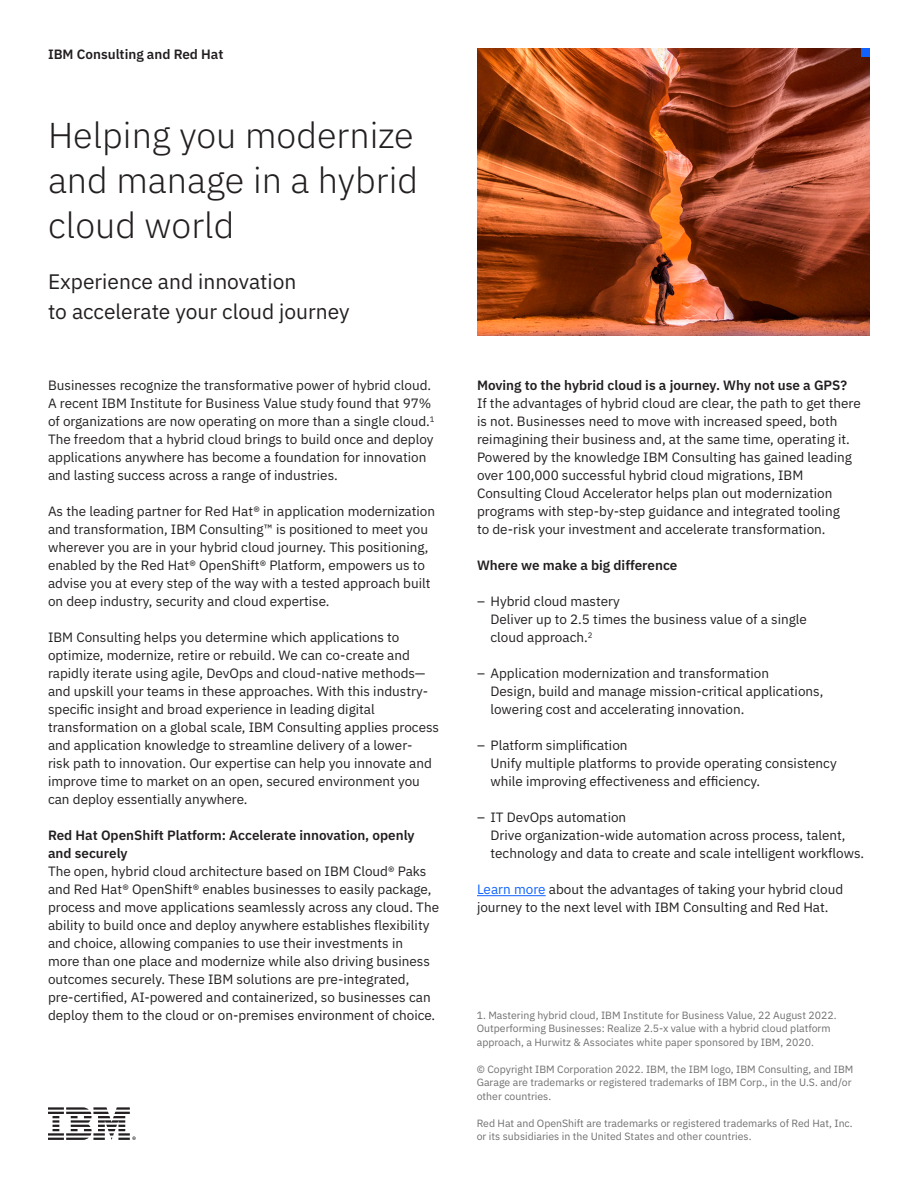
<style>
.page{position:relative;width:918px;height:1188px;background:#fff}
.page>*{position:absolute;margin:0;border:0;box-sizing:border-box;transform-origin:0 0}
.Title_24_30{font:300 36px/45px "IBM Plex Sans";color:#231f20}
.Subtitle{font:21px "IBM Plex Sans";color:#231f20}
.Body_text{font:13.5px/18px "IBM Plex Sans";color:#231f20}
.Subheading{font:600 13.5px/18px "IBM Plex Sans";color:#231f20}
.List_bulleted_1{font:13.5px "IBM Plex Sans";color:#231f20}
.Business_unit{font:600 13.5px "IBM Plex Sans";color:#231f20}
.Copyright{font:10.5px/13.5px "IBM Plex Sans";color:#6f6f6f}
.s1{color:#0f62fe}
</style>
<div class="page">
<svg style="left:48px;top:1107px;width:88px;height:33px"></svg>
<hr style="left:477px;top:895px;width:69px;height:1px;background:#0f62fe">
<img style="left:477px;top:48px;width:393px;height:288px">
<div style="left:861px;top:48px;width:9px;height:9px;background:#0f62fe"></div>
<p class="Business_unit" style="left:48px;top:43px;width:177px">IBM Consulting and Red Hat</p>
<h1 class="Title_24_30" style="left:48px;top:110px;width:372px">Helping you modernize and manage in a hybrid cloud world</h1>
<h2 class="Subtitle" style="left:48px;top:266px;width:250px">Experience and innovation</h2>
<h2 class="Subtitle" style="left:48px;top:296px;width:303px">to accelerate your cloud journey</h2>
<p class="Body_text" style="left:48px;top:375px;width:388px">Businesses recognize the transformative power of hybrid cloud.<br>A recent IBM Institute for Business Value study found that 97% of organizations are now operating on more than a single cloud.<sup>1<br></sup>The freedom that a hybrid cloud brings to build once and deploy applications anywhere has become a foundation for innovation and lasting success across a range of industries.</p>
<p class="Body_text" style="left:48px;top:501px;width:389px">As the leading partner for Red Hat® in application modernization and transformation, IBM Consulting™ is positioned to meet you wherever you are in your hybrid cloud journey. This positioning, enabled by the Red Hat® OpenShift® Platform, empowers us to advise you at every step of the way with a tested approach built on deep industry, security and cloud expertise.</p>
<p class="Body_text" style="left:48px;top:627px;width:364px">IBM Consulting helps you determine which applications to optimize, modernize, retire or rebuild. We can co-create and</p>
<p class="Body_text" style="left:48px;top:663px;width:393px">rapidly iterate using agile, DevOps and cloud-native methods— and upskill your teams in these approaches. With this industry&shy;specific insight and broad experience in leading digital transformation on a global scale, IBM Consulting applies process and application knowledge to streamline delivery of a lower-<br>risk path to innovation. Our expertise can help you innovate and improve time to market on an open, secured environment you can deploy essentially anywhere.</p>
<h4 class="Subheading" style="left:48px;top:825px;width:368px">Red Hat OpenShift Platform: Accelerate innovation, openly and securely</h4>
<p class="Body_text" style="left:48px;top:861px;width:380px">The open, hybrid cloud architecture based on IBM Cloud® Paks</p>
<p class="Body_text" style="left:48px;top:879px;width:385px">and Red Hat® OpenShift® enables businesses to easily package,</p>
<p class="Body_text" style="left:48px;top:897px;width:393px">process and move applications seamlessly across any cloud. The ability to build once and deploy anywhere establishes flexibility and choice, allowing companies to use their investments in<br>more than one place and modernize while also driving business outcomes securely. These IBM solutions are pre-integrated, pre-certified, AI-powered and containerized, so businesses can deploy them to the cloud or on-premises environment of choice.</p>
<h4 class="Subheading" style="left:477px;top:375px;width:372px">Moving to the hybrid cloud is a journey. Why not use a GPS?</h4>
<p class="Body_text" style="left:477px;top:393px;width:385px">If the advantages of hybrid cloud are clear, the path to get there is not. Businesses need to move with increased speed, both reimagining their business and, at the same time, operating it.</p>
<p class="Body_text" style="left:477px;top:447px;width:376px">Powered by the knowledge IBM Consulting has gained leading</p>
<p class="Body_text" style="left:477px;top:465px;width:364px">over 100,000 successful hybrid cloud migrations, IBM<br>Consulting Cloud Accelerator helps plan out modernization programs with step-by-step guidance and integrated tooling</p>
<p class="Body_text" style="left:477px;top:519px;width:350px">to de-risk your investment and accelerate transformation.</p>
<h4 class="Subheading" style="left:477px;top:555px;width:202px">Where we make a big difference</h4>
<p class="List_bulleted_1" style="left:477px;top:591px;width:145px">– Hybrid cloud mastery</p>
<p class="Body_text" style="left:490px;top:609px;width:318px">Deliver up to 2.5 times the business value of a single</p>
<p class="Body_text" style="left:490px;top:627px;width:104px">cloud approach.<sup>2</sup></p>
<p class="List_bulleted_1" style="left:477px;top:663px;width:294px">– Application modernization and transformation</p>
<p class="Body_text" style="left:490px;top:681px;width:334px">Design, build and manage mission-critical applications,</p>
<p class="Body_text" style="left:490px;top:699px;width:255px">lowering cost and accelerating innovation.</p>
<p class="List_bulleted_1" style="left:477px;top:735px;width:152px">– Platform simplification</p>
<p class="Body_text" style="left:490px;top:753px;width:348px">Unify multiple platforms to provide operating consistency</p>
<p class="Body_text" style="left:490px;top:771px;width:271px">while improving effectiveness and efficiency.</p>
<p class="List_bulleted_1" style="left:477px;top:807px;width:151px">– IT DevOps automation</p>
<p class="Body_text" style="left:490px;top:825px;width:357px">Drive organization-wide automation across process, talent,</p>
<p class="Body_text" style="left:490px;top:843px;width:375px">technology and data to create and scale intelligent workflows.</p>
<p class="Body_text" style="left:477px;top:879px;width:368px"><span class="s1">Learn more</span> about the advantages of taking your hybrid cloud journey to the next level with IBM Consulting and Red Hat.</p>
<p class="Copyright" style="left:477px;top:1007px;width:361px">1. Mastering hybrid cloud, IBM Institute for Business Value, 22 August 2022.<br>Outperforming Businesses: Realize 2.5-x value with a hybrid cloud platform approach, a Hurwitz &amp; Associates white paper sponsored by IBM, 2020.</p>
<p class="Copyright" style="left:477px;top:1061px;width:378px">© Copyright IBM Corporation 2022. IBM, the IBM logo, IBM Consulting, and IBM<br>Garage are trademarks or registered trademarks of IBM Corp., in the U.S. and/or other countries.</p>
<p class="Copyright" style="left:477px;top:1115px;width:378px">Red Hat and OpenShift are trademarks or registered trademarks of Red Hat, Inc.</p>
<p class="Copyright" style="left:477px;top:1129px;width:276px">or its subsidiaries in the United States and other countries.</p>
</div>
